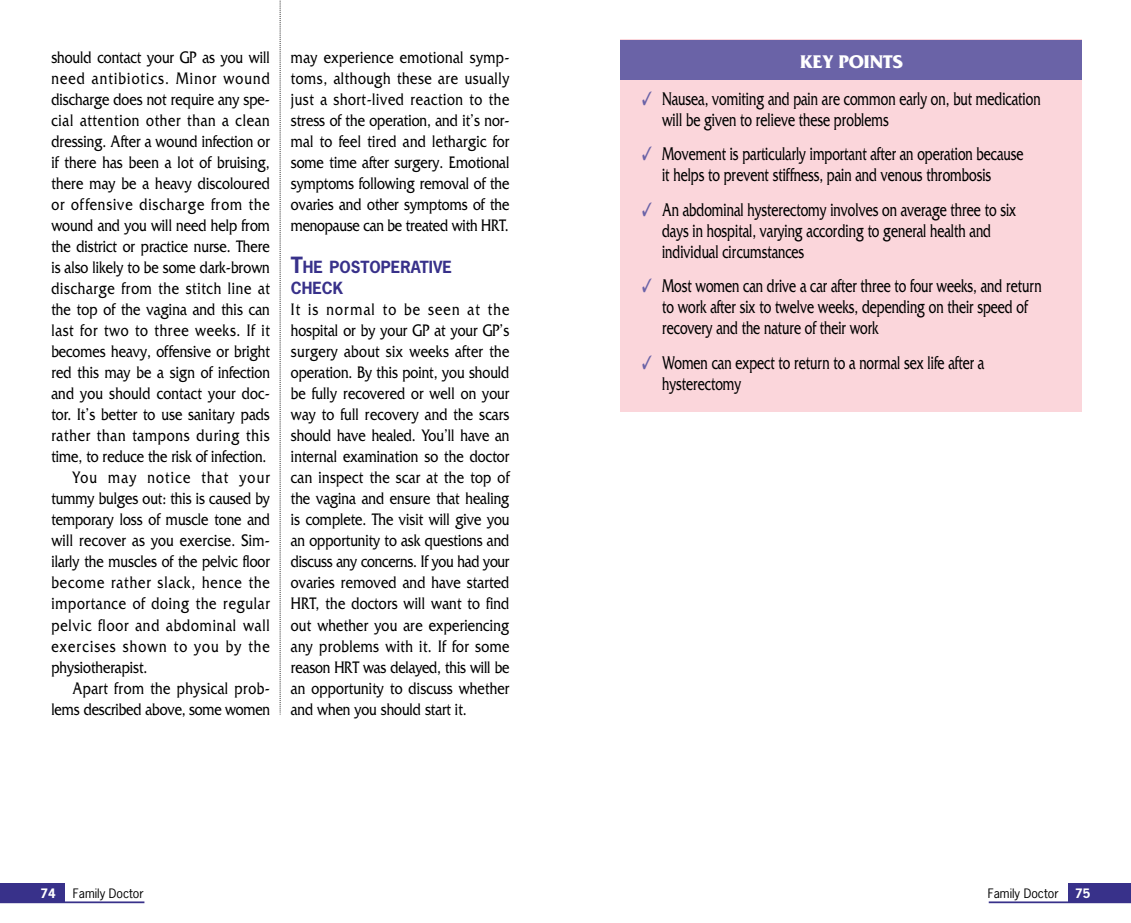
<style>
.page{position:relative;width:1131px;height:923px;background:#fff}
.page>*{position:absolute;margin:0;border:0;box-sizing:border-box;transform-origin:0 0}
.t1{font:19.25px/21px "Friz Quadrata";color:#000;scale:.7 1}
.t2{font:700 19.25px "Friz Quadrata";color:#fff}
.t3{font:17.5px/21px "Friz Quadrata";letter-spacing:.005em;color:#000;text-align:justify;scale:.8 1}
.t4{font:17.5px "Friz Quadrata";letter-spacing:.05em;color:#000;scale:.8 1}
.t5{font:17.5px "Friz Quadrata";letter-spacing:.06em;color:#000;scale:.8 1}
.t6{font:17.5px "Friz Quadrata";letter-spacing:.08em;color:#000;scale:.8 1}
.t7{font:17.5px "Friz Quadrata";letter-spacing:.045em;color:#000;scale:.8 1}
.t8{font:17.5px "Friz Quadrata";letter-spacing:.055em;color:#000;scale:.8 1}
.t9{font:17.5px "Friz Quadrata";letter-spacing:.065em;color:#000;scale:.8 1}
.t10{font:17.5px "Friz Quadrata";letter-spacing:.03em;color:#000;scale:.8 1}
.t11{font:17.5px "Friz Quadrata";letter-spacing:.085em;color:#000;scale:.8 1}
.t12{font:700 15.75px/21px "News Gothic";color:#38318a}
.t13{font:12.25px "News Gothic";color:#000}
.t14{font:700 12.25px "News Gothic";color:#fff}
.s1{font-size:21px}
.s2{color:#6a63a7}
</style>
<div class="page">
<div style="left:1068px;top:883px;width:62px;height:19px;background:#38318a"></div>
<hr style="left:988px;top:901px;width:142px;height:1px;background:#38318a">
<div style="left:0;top:883px;width:65px;height:19px;background:#38318a"></div>
<hr style="left:0;top:901px;width:144px;height:1px;background:#38318a">
<div style="left:620px;top:40px;width:462px;height:372px;background:#fbd6db"></div>
<div style="left:620px;top:40px;width:462px;height:39px;background:#6a63a7"></div>
<svg style="left:280px;top:0;width:1px;height:714px"></svg>
<p class="t3" style="left:51px;top:48px;width:274px">should contact your GP as you will</p>
<p class="t6" style="left:51px;top:72px;width:275px">need antibiotics. Minor wound</p>
<p class="t3" style="left:51px;top:90px;width:275px">discharge does not require any spe-</p>
<p class="t4" style="left:51px;top:114px;width:275px">cial attention other than a clean</p>
<p class="t3" style="left:51px;top:132px;width:275px">dressing. After a wound infection or</p>
<p class="t3" style="left:51px;top:153px;width:275px">if there has been a lot of bruising,</p>
<p class="t3" style="left:51px;top:174px;width:275px">there may be a heavy discoloured</p>
<p class="t5" style="left:51px;top:198px;width:275px">or offensive discharge from the</p>
<p class="t3" style="left:51px;top:216px;width:275px">wound and you will need help from</p>
<p class="t3" style="left:51px;top:237px;width:275px">the district or practice nurse. There</p>
<p class="t3" style="left:51px;top:258px;width:275px">is also likely to be some dark-brown</p>
<p class="t4" style="left:51px;top:282px;width:275px">discharge from the stitch line at</p>
<p class="t3" style="left:51px;top:300px;width:275px">the top of the vagina and this can</p>
<p class="t7" style="left:51px;top:324px;width:275px">last for two to three weeks. If it</p>
<p class="t3" style="left:51px;top:342px;width:275px">becomes heavy, offensive or bright</p>
<p class="t3" style="left:51px;top:363px;width:275px">red this may be a sign of infection</p>
<p class="t3" style="left:51px;top:384px;width:275px">and you should contact your doc-</p>
<p class="t3" style="left:51px;top:405px;width:274px">tor. It’s better to use sanitary pads</p>
<p class="t8" style="left:51px;top:429px;width:275px">rather than tampons during this</p>
<p class="t3" style="left:51px;top:447px;width:270px">time, to reduce the risk of infection.</p>
<p class="t11" style="left:72px;top:471px;width:248px">You may notice that your</p>
<p class="t3" style="left:51px;top:489px;width:275px">tummy bulges out: this is caused by</p>
<p class="t3" style="left:51px;top:510px;width:275px">temporary loss of muscle tone and</p>
<p class="t3" style="left:51px;top:531px;width:275px">will recover as you exercise. Sim-</p>
<p class="t3" style="left:51px;top:552px;width:274px">ilarly the muscles of the pelvic floor</p>
<p class="t9" style="left:51px;top:576px;width:275px">become rather slack, hence the</p>
<p class="t4" style="left:51px;top:597px;width:275px">importance of doing the regular</p>
<p class="t5" style="left:51px;top:618px;width:275px">pelvic floor and abdominal wall</p>
<p class="t6" style="left:51px;top:639px;width:275px">exercises shown to you by the</p>
<p class="t3" style="left:51px;top:657px;width:122px">physiotherapist.</p>
<p class="t10" style="left:72px;top:681px;width:248px">Apart from the physical prob-</p>
<p class="t3" style="left:51px;top:699px;width:275px">lems described above, some women</p>
<p class="t3" style="left:291px;top:48px;width:275px">may experience emotional symp&shy;toms, although these are usually just a short-lived reaction to the stress of the operation, and it’s nor&shy;mal to feel tired and lethargic for some time after surgery. Emotional symptoms following removal of the ovaries and other symptoms of the menopause can be treated with HRT.</p>
<p class="t12" style="left:291px;top:258px;width:162px"><span class="s1">T</span>HE POSTOPERATIVE<br>CHECK</p>
<p class="t3" style="left:291px;top:300px;width:275px">It is normal to be seen at the hospital or by your GP at your GP’s surgery about six weeks after the operation. By this point, you should be fully recovered or well on your way to full recovery and the scars should have healed. You’ll have an internal examination so the doctor can inspect the scar at the top of the vagina and ensure that healing is complete. The visit will give you an opportunity to ask questions and discuss any concerns. If you had your ovaries removed and have started HRT, the doctors will want to find out whether you are experiencing any problems with it. If for some reason HRT was delayed, this will be an opportunity to discuss whether and when you should start it.</p>
<p class="t2" style="left:800px;top:55px;width:104px">KEY POINTS</p>
<p class="t1" style="left:662px;top:90px;width:542px;text-indent:-20px"><span class="s2">✓</span> Nausea, vomiting and pain are common early on, but medication will be given to relieve these problems</p>
<p class="t1" style="left:662px;top:145px;width:518px;text-indent:-20px"><span class="s2">✓</span> Movement is particularly important after an operation because it helps to prevent stiffness, pain and venous thrombosis</p>
<p class="t1" style="left:662px;top:201px;width:507px;text-indent:-20px"><span class="s2">✓</span> An abdominal hysterectomy involves on average three to six days in hospital, varying according to general health and individual circumstances</p>
<p class="t1" style="left:662px;top:277px;width:544px;text-indent:-20px"><span class="s2">✓</span> Most women can drive a car after three to four weeks, and return to work after six to twelve weeks, depending on their speed of recovery and the nature of their work</p>
<p class="t1" style="left:662px;top:353px;width:462px;text-indent:-20px"><span class="s2">✓</span> Women can expect to return to a normal sex life after a hysterectomy</p>
<p class="t14" style="left:40px;top:887px;width:17px">74</p>
<p class="t13" style="left:73px;top:887px;width:72px">Family Doctor</p>
<p class="t13" style="left:987px;top:887px;width:72px">Family Doctor</p>
<p class="t14" style="left:1075px;top:887px;width:17px">75</p>
</div>
